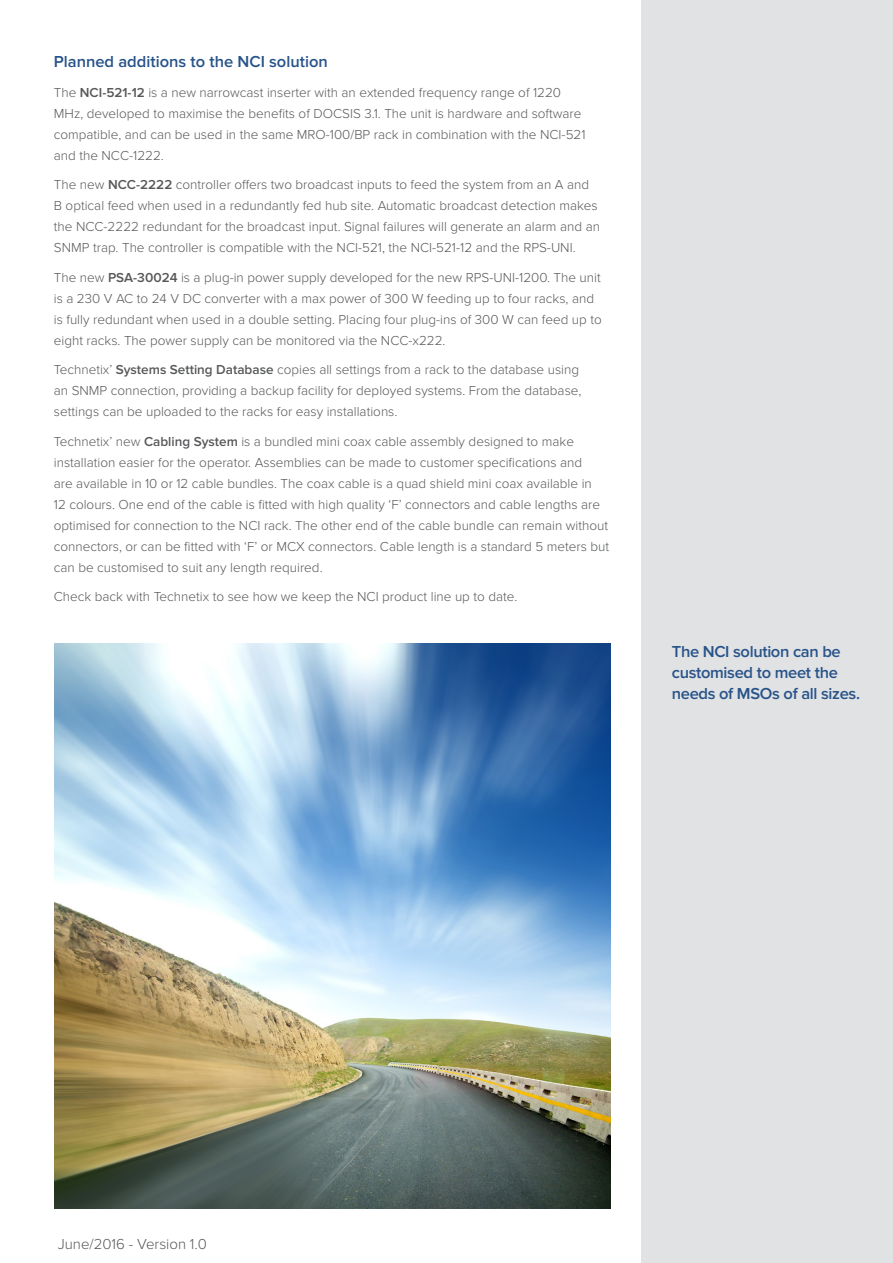
<style>
.page{position:relative;width:893px;height:1263px;background:#fff}
.page>*{position:absolute;margin:0;border:0;box-sizing:border-box;transform-origin:0 0}
.Contents_Copy_Bold{font:600 16.5px/21px "Proxima Nova";letter-spacing:-.02em;color:#275389}
.Contents_Copy_Bold-2{font:600 16.5px "Proxima Nova";color:#275389}
.Paragraph_Style_1{font:300 15px "Proxima Nova";color:#57585a}
.Body_Copy{font:300 13.5px/21px "Proxima Nova";color:#57585a}
.s1{font-weight:600}
</style>
<div class="page">
<div style="left:641px;top:0;width:252px;height:1263px;background:#e1e2e4"></div>
<img style="left:54px;top:644px;width:556px;height:565px">
<p class="Contents_Copy_Bold-2" style="left:54px;top:52px;width:275px">Planned additions to the NCI solution</p>
<p class="Body_Copy" style="left:54px;top:82px;width:533px">The <span class="s1">NCI-521-12</span> is a new narrowcast inserter with an extended frequency range of 1220<br>MHz, developed to maximise the benefits of DOCSIS 3.1. The unit is hardware and software compatible, and can be used in the same MRO-100/BP rack in combination with the NCI-521 and the NCC-1222.</p>
<p class="Body_Copy" style="left:54px;top:174px;width:548px">The new <span class="s1">NCC-2222</span> controller offers two broadcast inputs to feed the system from an A and B optical feed when used in a redundantly fed hub site. Automatic broadcast detection makes the NCC-2222 redundant for the broadcast input. Signal failures will generate an alarm and an SNMP trap. The controller is compatible with the NCI-521, the NCI-521-12 and the RPS-UNI.</p>
<p class="Body_Copy" style="left:54px;top:267px;width:549px">The new <span class="s1">PSA-30024</span> is a plug-in power supply developed for the new RPS-UNI-1200. The unit is a 230 V AC to 24 V DC converter with a max power of 300 W feeding up to four racks, and is fully redundant when used in a double setting. Placing four plug-ins of 300 W can feed up to eight racks. The power supply can be monitored via the NCC-x222.</p>
<p class="Body_Copy" style="left:54px;top:359px;width:529px">Technetix’ <span class="s1">Systems Setting Database</span> copies all settings from a rack to the database using an SNMP connection, providing a backup facility for deployed systems. From the database, settings can be uploaded to the racks for easy installations.</p>
<p class="Body_Copy" style="left:54px;top:431px;width:557px">Technetix’ new <span class="s1">Cabling System</span> is a bundled mini coax cable assembly designed to make installation easier for the operator. Assemblies can be made to customer specifications and<br>are available in 10 or 12 cable bundles. The coax cable is a quad shield mini coax available in<br>12 colours. One end of the cable is fitted with high quality ‘F’ connectors and cable lengths are optimised for connection to the NCI rack. The other end of the cable bundle can remain without connectors, or can be fitted with ‘F’ or MCX connectors. Cable length is a standard 5 meters but can be customised to suit any length required.</p>
<p class="Body_Copy" style="left:54px;top:586px;width:465px">Check back with Technetix to see how we keep the NCI product line up to date.</p>
<p class="Contents_Copy_Bold" style="left:672px;top:641px;width:190px">The NCI solution can be customised to meet the needs of MSOs of all sizes.</p>
<p class="Paragraph_Style_1" style="left:58px;top:1235px;width:151px">June/2016 - Version 1.0</p>
</div>
